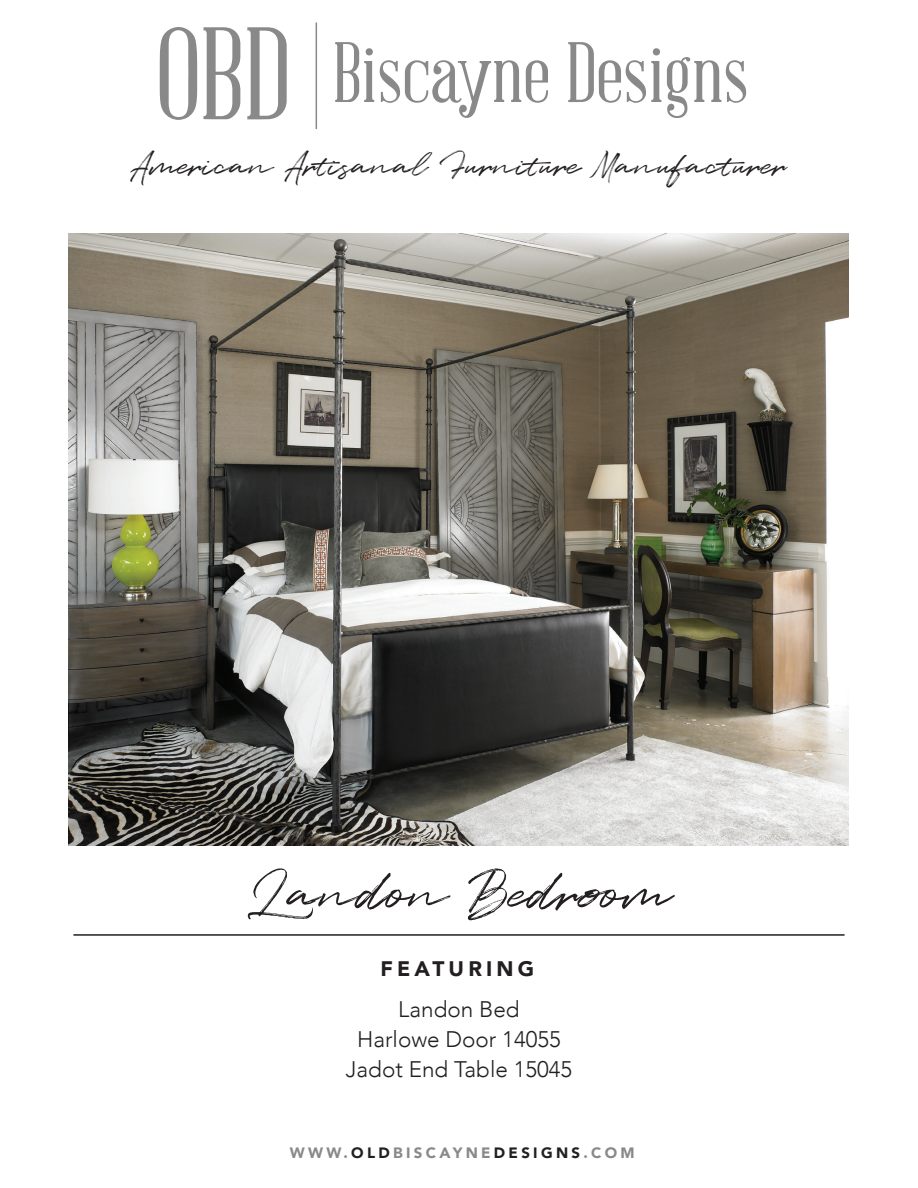
<style>
.page{position:relative;width:918px;height:1188px;background:#fff}
.page>*{position:absolute;margin:0;border:0;box-sizing:border-box;transform-origin:0 0}
.t1{font:129px "Abraham Lincoln";color:#898989}
.t2{font:84px "Abraham Lincoln";color:#898989}
.t3{font:54px "Quentin";color:#231f20}
.t4{font:33px "Quentin";color:#231f20}
.t5{font:300 22.5px "Avenir";color:#231f20}
.t6{font:900 21px "Avenir";letter-spacing:.2em;color:#231f20}
.t7{font:900 15px "Avenir";letter-spacing:.22em;color:#898989}
.s1{color:#231f20}
</style>
<div class="page">
<hr style="left:316px;top:22px;width:1px;height:107px;background:#898989">
<hr style="left:73px;top:934px;width:772px;height:2px;background:#231f20">
<img style="left:68px;top:233px;width:781px;height:612px">
<p class="t1" style="left:156px;top:7px;width:136px">OBD</p>
<p class="t2" style="left:333px;top:29px;width:417px">Biscayne Designs</p>
<p class="t4" style="left:131px;top:143px;width:657px">American Artisanal Furniture Manufacturer</p>
<p class="t3" style="left:248px;top:857px;width:424px">Landon Bedroom</p>
<p class="t6" style="left:380px;top:951px;width:155px">FEATURING</p>
<p class="t5" style="left:398px;top:996px;width:123px">Landon Bed</p>
<p class="t5" style="left:357px;top:1026px;width:205px">Harlowe Door 14055</p>
<p class="t5" style="left:346px;top:1056px;width:228px">Jadot End Table 15045</p>
<p class="t7" style="left:290px;top:1140px;width:346px">WWW.<span class="s1">OLD</span>BISCAYNE<span class="s1">DESIGNS</span>.COM</p>
</div>
